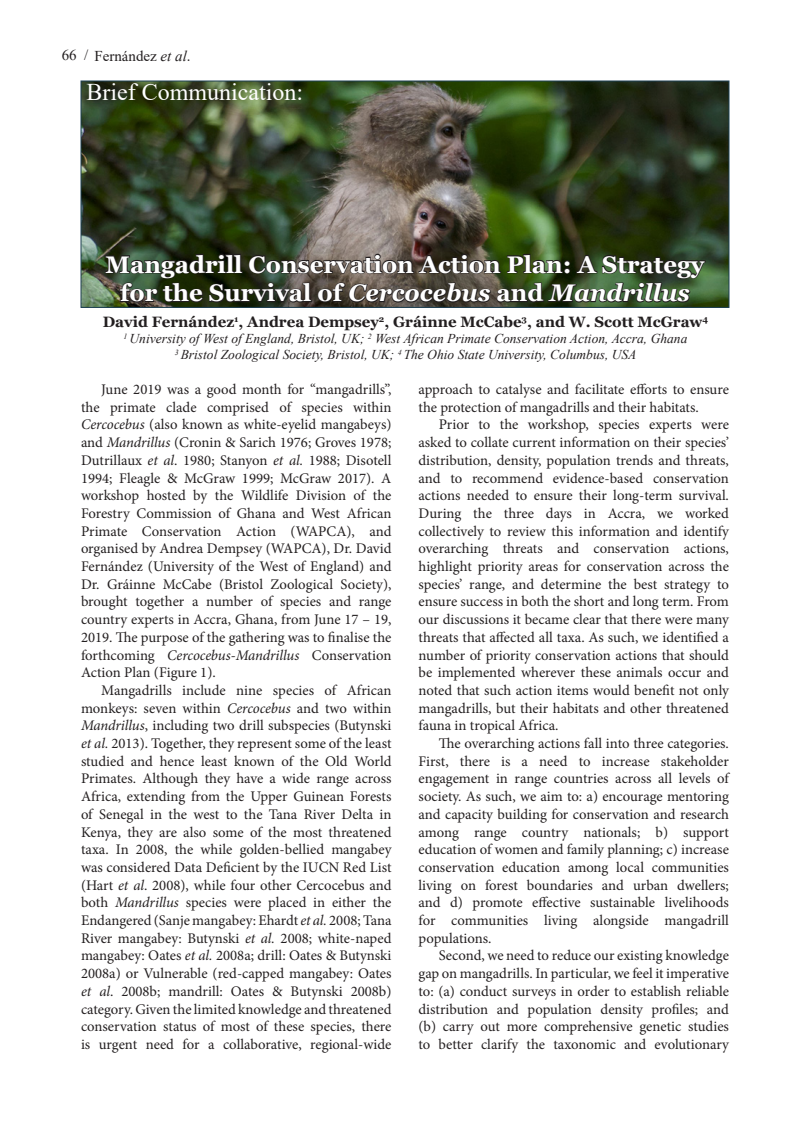
<style>
.page{position:relative;width:810px;height:1134px;background:#fff}
.page>*{position:absolute;margin:0;border:0;box-sizing:border-box;transform-origin:0 0}
.t1{font:700 24px/28.8px "Georgia";color:#fff;text-align:center}
.t2{font:24px "Times New Roman";color:#fff}
.t3{font:700 15px "Georgia";color:#231f20}
.t4{font:15px "Times New Roman";color:#231f20}
.t5{font:14.7px/17.7px "Minion Pro";color:#231f20;text-align:justify}
.t6{font:italic 13.5px "Times New Roman";color:#231f20}
.s1{font-family:"Minion Pro"}
.s2{font-style:italic}
</style>
<div class="page">
<img style="left:83px;top:83px;width:644px;height:223px">
<svg style="left:103px;top:249px;width:606px;height:59px;background:#38402c"></svg>
<p class="t4" style="left:62px;top:46px;width:130px">66 / Fern<span class="s1">á</span>ndez <span class="s2">et al</span>.</p>
<p class="t2" style="left:86px;top:75px;width:218px">Brief Communication:</p>
<p class="t1" style="left:106px;top:250px;width:600px">Mangadrill Conservation Action Plan: A Strategy for the Survival of <span class="s2">Cercocebus</span> and <span class="s2">Mandrillus</span></p>
<p class="t3" style="left:103px;top:312px;width:607px">David Fernández<sup>1</sup>, Andrea Dempsey<sup>2</sup>, Gráinne McCabe<sup>3</sup>, and W. Scott McGraw<sup>4</sup></p>
<p class="t6" style="left:124px;top:329px;width:565px"><sup>1</sup> University of West of England, Bristol, UK; <sup>2</sup> West African Primate Conservation Action, Accra, Ghana</p>
<p class="t6" style="left:175px;top:346px;width:463px"><sup>3</sup> Bristol Zoological Society, Bristol, UK; <sup>4</sup> The Ohio State University, Columbus, USA</p>
<p class="t5" style="left:81px;top:381px;width:312px;text-indent:20px">June 2019 was a good month for “mangadrills”, the primate clade comprised of species within <span class="s2">Cercocebus</span> (also known as white-eyelid mangabeys) and <span class="s2">Mandrillus</span> (Cronin &amp; Sarich 1976; Groves 1978; Dutrillaux <span class="s2">et al</span>. 1980; Stanyon <span class="s2">et al.</span> 1988; Disotell 1994; Fleagle &amp; McGraw 1999; McGraw 2017). A workshop hosted by the Wildlife Division of the Forestry Commission of Ghana and West African Primate Conservation Action (WAPCA), and organised by Andrea Dempsey (WAPCA), Dr. David Fernández (University of the West of England) and Dr. Gráinne McCabe (Bristol Zoological Society), brought together a number of species and range country experts in Accra, Ghana, from June 17 – 19, 2019. The purpose of the gathering was to finalise the forthcoming <span class="s2">Cercocebus-Mandrillus</span> Conservation Action Plan (Figure 1).</p>
<p class="t5" style="left:81px;top:682px;width:312px;text-indent:20px">Mangadrills include nine species of African monkeys: seven within <span class="s2">Cercocebus</span> and two within <span class="s2">Mandrillus</span>, including two drill subspecies (Butynski <span class="s2">et al.</span> 2013). Together, they represent some of the least studied and hence least known of the Old World Primates. Although they have a wide range across Africa, extending from the Upper Guinean Forests of Senegal in the west to the Tana River Delta in Kenya, they are also some of the most threatened taxa. In 2008, the while golden-bellied mangabey was considered Data Deficient by the IUCN Red List (Hart <span class="s2">et al</span>. 2008), while four other Cercocebus and both <span class="s2">Mandrillus</span> species were placed in either the Endangered (Sanje mangabey: Ehardt <span class="s2">et al.</span> 2008; Tana River mangabey: Butynski <span class="s2">et al.</span> 2008; white-naped mangabey: Oates <span class="s2">et al.</span> 2008a; drill: Oates &amp; Butynski 2008a) or Vulnerable (red-capped mangabey: Oates <span class="s2">et al</span>. 2008b; mandrill: Oates &amp; Butynski 2008b) category. Given the limited knowledge and threatened conservation status of most of these species, there is urgent need for a collaborative, regional-wide</p>
<p class="t5" style="left:418px;top:381px;width:312px">approach to catalyse and facilitate efforts to ensure the protection of mangadrills and their habitats.</p>
<p class="t5" style="left:418px;top:416px;width:312px;text-indent:20px">Prior to the workshop, species experts were asked to collate current information on their species’ distribution, density, population trends and threats, and to recommend evidence-based conservation actions needed to ensure their long-term survival.<br>During the three days in Accra, we worked collectively to review this information and identify overarching threats and conservation actions, highlight priority areas for conservation across the species’ range, and determine the best strategy to ensure success in both the short and long term. From our discussions it became clear that there were many threats that affected all taxa. As such, we identified a number of priority conservation actions that should be implemented wherever these animals occur and noted that such action items would benefit not only mangadrills, but their habitats and other threatened fauna in tropical Africa.</p>
<p class="t5" style="left:418px;top:735px;width:312px;text-indent:20px">The overarching actions fall into three categories.<br>First, there is a need to increase stakeholder engagement in range countries across all levels of society. As such, we aim to: a) encourage mentoring and capacity building for conservation and research among range country nationals; b) support education of women and family planning; c) increase conservation education among local communities living on forest boundaries and urban dwellers; and d) promote effective sustainable livelihoods for communities living alongside mangadrill populations.</p>
<p class="t5" style="left:418px;top:947px;width:312px;text-indent:20px">Second, we need to reduce our existing knowledge gap on mangadrills. In particular, we feel it imperative to: (a) conduct surveys in order to establish reliable distribution and population density profiles; and (b) carry out more comprehensive genetic studies to better clarify the taxonomic and evolutionary</p>
</div>
